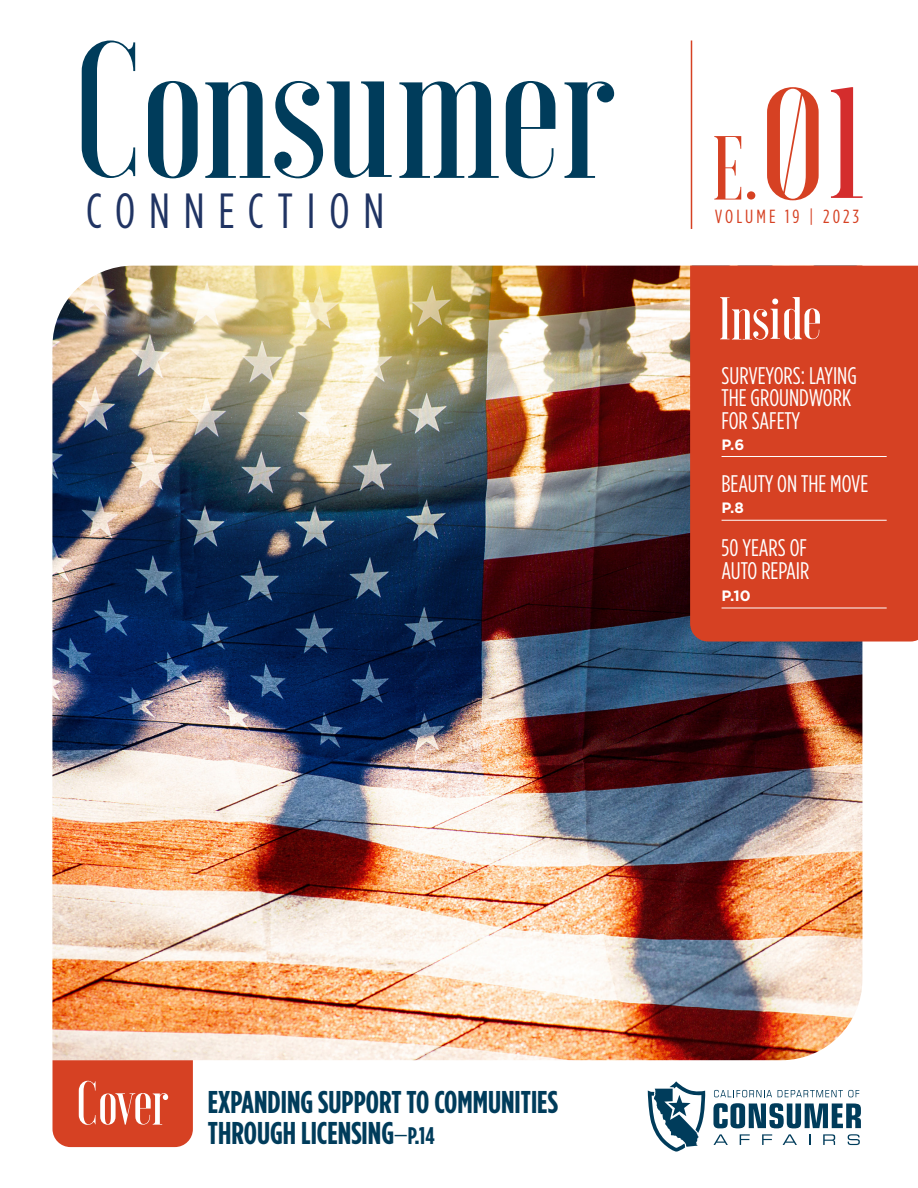
<style>
.page{position:relative;width:918px;height:1188px;background:#fff}
.page>*{position:absolute;margin:0;border:0;box-sizing:border-box;transform-origin:0 0}
.t1{font:49.35px "Gotham Condensed";letter-spacing:.28em;color:#203463}
.t2{font:700 31.5px/31.5px "Gotham Condensed";color:#003c5b}
.t3{font:24px/22.5px "Gotham Condensed";color:#fff}
.t4{font:19.05px "Gotham Condensed";letter-spacing:.16em;color:#d64123;scale:1.04 1}
.t5{font:700 15px "Gotham";color:#fff}
.s1{font-family:"Acumin Variable Concept";font-weight:400;font-size:24px}
.s2{font-size:24px}
</style>
<div class="page">
<hr style="left:691px;top:40px;width:1px;height:189px;background:#d64123">
<svg style="left:82px;top:41px;width:53px;height:137px"></svg>
<svg style="left:148px;top:81px;width:50px;height:97px"></svg>
<svg style="left:205px;top:81px;width:187px;height:97px"></svg>
<svg style="left:399px;top:81px;width:100px;height:97px"></svg>
<svg style="left:506px;top:81px;width:49px;height:97px"></svg>
<svg style="left:565px;top:81px;width:49px;height:97px"></svg>
<div style="left:747px;top:191px;width:8px;height:9px;background:#d64123;border-radius:50%"></div>
<svg style="left:714px;top:136px;width:27px;height:64px"></svg>
<svg style="left:767px;top:87px;width:52px;height:113px"></svg>
<svg style="left:831px;top:87px;width:32px;height:111px"></svg>
<img style="left:52px;top:266px;width:810px;height:794px">
<svg style="left:52px;top:1060px;width:141px;height:87px;background:#da553a"></svg>
<div style="left:690px;top:266px;width:228px;height:376px;background:#d64123"></div>
<svg style="left:720px;top:297px;width:100px;height:43px"></svg>
<hr style="left:722px;top:456px;width:165px;height:1px;background:#fff">
<hr style="left:722px;top:520px;width:165px;height:1px;background:#fff">
<hr style="left:722px;top:608px;width:165px;height:1px;background:#fff">
<svg style="left:648px;top:1081px;width:57px;height:71px"></svg>
<svg style="left:713px;top:1103px;width:148px;height:25px"></svg>
<svg style="left:714px;top:1090px;width:58px;height:7px"></svg>
<svg style="left:778px;top:1090px;width:81px;height:7px"></svg>
<svg style="left:714px;top:1134px;width:14px;height:11px"></svg>
<svg style="left:740px;top:1134px;width:10px;height:11px"></svg>
<svg style="left:762px;top:1134px;width:10px;height:11px"></svg>
<svg style="left:783px;top:1134px;width:14px;height:11px"></svg>
<svg style="left:823px;top:1134px;width:12px;height:11px"></svg>
<svg style="left:848px;top:1134px;width:12px;height:11px"></svg>
<p class="t1" style="left:86px;top:185px;width:300px">CONNECTION</p>
<p class="t4" style="left:715px;top:206px;width:140px">VOLUME 19 | 2023</p>
<p class="t3" style="left:722px;top:364px;width:137px">SURVEYORS: LAYING<br>THE GROUNDWORK<br>FOR SAFETY</p>
<p class="t5" style="left:722px;top:436px;width:24px">P.6</p>
<p class="t3" style="left:722px;top:472px;width:148px">BEAUTY ON THE MOVE</p>
<p class="t5" style="left:722px;top:499px;width:24px">P.8</p>
<p class="t3" style="left:722px;top:536px;width:89px">50 YEARS OF<br>AUTO REPAIR</p>
<p class="t5" style="left:722px;top:587px;width:31px">P.10</p>
<p class="t2" style="left:208px;top:1085px;width:352px">EXPANDING SUPPORT TO COMMUNITIES<br>THROUGH LICENSING<span class="s1">—</span><span class="s2">P.14</span></p>
</div>
